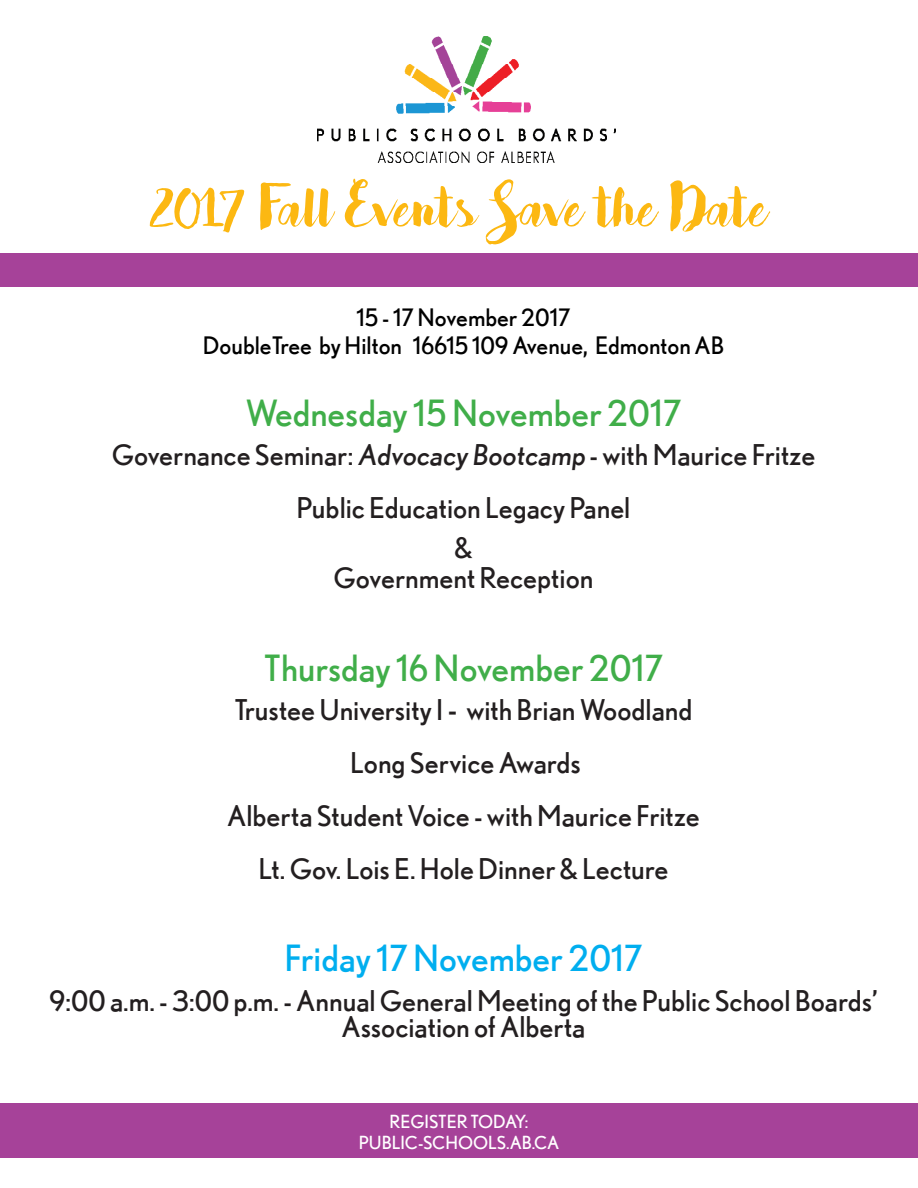
<style>
.page{position:relative;width:918px;height:1188px;background:#fff}
.page>*{position:absolute;margin:0;border:0;box-sizing:border-box;transform-origin:0 0}
.t1{font:67.5px "Bakery";color:#fcb812}
.t2{font:36px "Nobel";color:#40ae49}
.t3{font:36px "Nobel";color:#00aeef}
.t4{font:28.5px "Nobel";color:#231f20}
.t5{font:24px "Nobel";color:#000}
.t6{font:18px/21.6px "Nobel";color:#fff;text-align:center}
.s1{font-style:inherit}
.s2{font-size:31.5px}
</style>
<div class="page">
<div style="left:0;top:253px;width:918px;height:33px;background:#a64299"></div>
<img style="left:317px;top:37px;width:298px;height:126px">
<div style="left:0;top:1103px;width:918px;height:55px;background:#a64299"></div>
<p class="t1" style="left:150px;top:164px;width:620px"><span class="s1">2017</span> Fall Events Save the Date</p>
<p class="t5" style="left:356px;top:303px;width:216px">15 - 17 November 2017</p>
<p class="t5" style="left:203px;top:331px;width:523px">DoubleTree by Hilton 16615 109 Avenue, Edmonton AB</p>
<p class="t2" style="left:245px;top:392px;width:438px">Wednesday 15 November 2017</p>
<p class="t4" style="left:112px;top:438px;width:705px">Governance Seminar: Advocacy Bootcamp - with Maurice Fritze</p>
<p class="t4" style="left:297px;top:491px;width:335px">Public Education Legacy Panel</p>
<p class="t4" style="left:454px;top:531px;width:20px">&amp;</p>
<p class="t4" style="left:334px;top:561px;width:261px">Government Reception</p>
<p class="t2" style="left:264px;top:647px;width:401px">Thursday 16 November 2017</p>
<p class="t4" style="left:235px;top:693px;width:459px">Trustee University I <span class="s2">-</span> with Brian Woodland</p>
<p class="t4" style="left:350px;top:746px;width:232px">Long Service Awards</p>
<p class="t4" style="left:227px;top:799px;width:474px">Alberta Student Voice - with Maurice Fritze</p>
<p class="t4" style="left:258px;top:852px;width:412px">Lt. Gov. Lois E. Hole Dinner &amp; Lecture</p>
<p class="t3" style="left:284px;top:937px;width:360px">Friday 17 November 2017</p>
<p class="t4" style="left:49px;top:984px;width:830px">9:00 a.m. - 3:00 p.m. - Annual General Meeting of the Public School Boards’</p>
<p class="t4" style="left:342px;top:1010px;width:245px">Association of Alberta</p>
<p class="t6" style="left:359px;top:1110px;width:202px">REGISTER TODAY:<br>PUBLIC-SCHOOLS.AB.CA</p>
</div>
